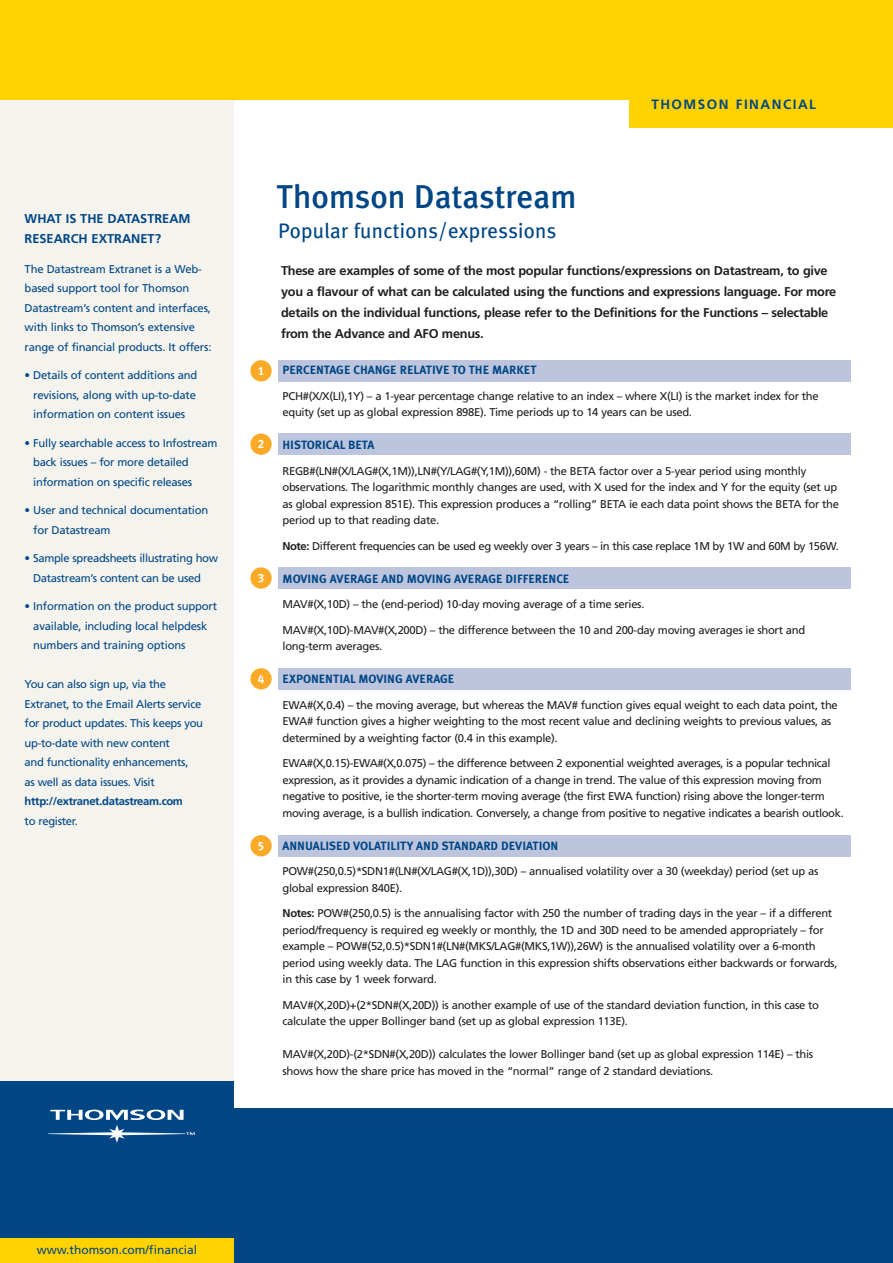
<style>
.page{position:relative;width:893px;height:1263px;background:#fff}
.page>*{position:absolute;margin:0;border:0;box-sizing:border-box;transform-origin:0 0}
.t1{font:500 33px "Meta Plus";color:#004685}
.t2{font:21px "Meta Plus";letter-spacing:.01em;color:#004685}
.t3{font:700 13.5px "Frutiger";letter-spacing:.11em;color:#004685}
.t4{font:700 12.75px/21px "Frutiger";letter-spacing:-.02em;color:#231f20}
.t5{font:700 12.75px/19.5px "Frutiger";color:#004685}
.t6{font:700 12px "Meta Plus";color:#004685}
.t7{font:12px "Frutiger";color:#004685}
.t8{font:12px "Meta Plus Bold Caps";color:#fff}
.t9{font:11.25px/16.5px "Frutiger";letter-spacing:-.03em;color:#231f20}
.t10{font:11.25px/19.5px "Frutiger";letter-spacing:-.015em;color:#004685}
.t11{font:700 11.25px "Frutiger";letter-spacing:-.03em;color:#004685}
.s1{font-weight:700}
</style>
<div class="page">
<div style="left:278px;top:434px;width:572px;height:21px;background:#bcc5dd"></div>
<div style="left:250px;top:434px;width:22px;height:21px;background:#fbaa28;border-radius:50%"></div>
<div style="left:278px;top:360px;width:572px;height:21px;background:#bcc5dd"></div>
<div style="left:250px;top:360px;width:22px;height:21px;background:#fbaa28;border-radius:50%"></div>
<div style="left:278px;top:567px;width:572px;height:22px;background:#bcc5dd"></div>
<div style="left:250px;top:567px;width:22px;height:22px;background:#fbaa28;border-radius:50%"></div>
<div style="left:278px;top:668px;width:572px;height:22px;background:#bcc5dd"></div>
<div style="left:250px;top:668px;width:22px;height:21px;background:#fbaa28;border-radius:50%"></div>
<div style="left:278px;top:835px;width:572px;height:21px;background:#bcc5dd"></div>
<div style="left:250px;top:835px;width:22px;height:21px;background:#fbaa28;border-radius:50%"></div>
<div style="left:0;top:94px;width:234px;height:1089px;background:#f4f3ed"></div>
<div style="left:0;top:1081px;width:234px;height:181px;background:#004685"></div>
<div style="left:0;top:1109px;width:892px;height:154px;background:#004685"></div>
<svg style="left:48px;top:1110px;width:147px;height:33px"></svg>
<div style="left:629px;top:85px;width:263px;height:42px;background:#ffd200"></div>
<div style="left:0;top:0;width:892px;height:100px;background:#ffd200"></div>
<div style="left:0;top:1238px;width:234px;height:25px;background:#ffd200"></div>
<p class="t5" style="left:25px;top:210px;width:167px">WHAT IS THE DATASTREAM<br>RESEARCH EXTRANET?</p>
<p class="t10" style="left:25px;top:260px;width:188px">The Datastream Extranet is a Web&shy;based support tool for Thomson Datastream’s content and interfaces, with links to Thomson’s extensive range of financial products. It offers:</p>
<p class="t10" style="left:33px;top:367px;width:166px;text-indent:-9px">• Details of content additions and revisions, along with up-to-date information on content issues</p>
<p class="t10" style="left:33px;top:434px;width:186px;text-indent:-9px">• Fully searchable access to Infostream back issues – for more detailed information on specific releases</p>
<p class="t10" style="left:33px;top:502px;width:177px;text-indent:-9px">• User and technical documentation for Datastream</p>
<p class="t10" style="left:33px;top:550px;width:187px;text-indent:-8px">• Sample spreadsheets illustrating how<br>Datastream’s content can be used</p>
<p class="t10" style="left:33px;top:598px;width:185px;text-indent:-9px">• Information on the product support available, including local helpdesk numbers and training options</p>
<p class="t10" style="left:25px;top:676px;width:180px">You can also sign up, via the<br>Extranet, to the Email Alerts service for product updates. This keeps you up-to-date with new content<br>and functionality enhancements,<br>as well as data issues. Visit</p>
<p class="t11" style="left:25px;top:797px;width:160px">http://extranet.datastream.com</p>
<p class="t10" style="left:25px;top:812px;width:55px">to register.</p>
<p class="t3" style="left:651px;top:99px;width:166px">THOMSON FINANCIAL</p>
<p class="t8" style="left:258px;top:364px;width:8px">1</p>
<p class="t8" style="left:258px;top:437px;width:8px">2</p>
<p class="t8" style="left:258px;top:571px;width:8px">3</p>
<p class="t8" style="left:258px;top:672px;width:8px">4</p>
<p class="t8" style="left:258px;top:839px;width:8px">5</p>
<h1 class="t1" style="left:276px;top:185px;width:301px">Thomson Datastream</h1>
<h2 class="t2" style="left:278px;top:223px;width:280px">Popular functions/expressions</h2>
<p class="t4" style="left:281px;top:261px;width:556px">These are examples of some of the most popular functions/expressions on Datastream, to give you a flavour of what can be calculated using the functions and expressions language. For more details on the individual functions, please refer to the Definitions for the Functions – selectable from the Advance and AFO menus.</p>
<p class="t6" style="left:282px;top:366px;width:255px">PERCENTAGE CHANGE RELATIVE TO THE MARKET</p>
<p class="t9" style="left:282px;top:389px;width:537px">PCH#(X/X(LI),1Y) – a 1-year percentage change relative to an index – where X(LI) is the market index for the equity (set up as global expression 898E). Time periods up to 14 years can be used.</p>
<p class="t6" style="left:282px;top:441px;width:93px">HISTORICAL BETA</p>
<p class="t9" style="left:282px;top:464px;width:558px">REGB#(LN#(X/LAG#(X,1M)),LN#(Y/LAG#(Y,1M)),60M) - the BETA factor over a 5-year period using monthly observations. The logarithmic monthly changes are used, with X used for the index and Y for the equity (set up as global expression 851E). This expression produces a “rolling” BETA ie each data point shows the BETA for the period up to that reading date.</p>
<p class="t9" style="left:282px;top:539px;width:557px"><span class="s1">Note:</span> Different frequencies can be used eg weekly over 3 years – in this case replace 1M by 1W and 60M by 156W.</p>
<p class="t6" style="left:282px;top:575px;width:288px">MOVING AVERAGE AND MOVING AVERAGE DIFFERENCE</p>
<p class="t9" style="left:282px;top:597px;width:363px">MAV#(X,10D) – the (end-period) 10-day moving average of a time series.</p>
<p class="t9" style="left:282px;top:623px;width:524px">MAV#(X,10D)-MAV#(X,200D) – the difference between the 10 and 200-day moving averages ie short and long-term averages.</p>
<p class="t6" style="left:282px;top:675px;width:173px">EXPONENTIAL MOVING AVERAGE</p>
<p class="t9" style="left:282px;top:698px;width:557px">EWA#(X,0.4) – the moving average, but whereas the MAV# function gives equal weight to each data point, the<br>EWA# function gives a higher weighting to the most recent value and declining weights to previous values, as determined by a weighting factor (0.4 in this example).</p>
<p class="t9" style="left:282px;top:756px;width:562px">EWA#(X,0.15)-EWA#(X,0.075) – the difference between 2 exponential weighted averages, is a popular technical expression, as it provides a dynamic indication of a change in trend. The value of this expression moving from negative to positive, ie the shorter-term moving average (the first EWA function) rising above the longer-term moving average, is a bullish indication. Conversely, a change from positive to negative indicates a bearish outlook.</p>
<p class="t6" style="left:282px;top:842px;width:277px">ANNUALISED VOLATILITY AND STANDARD DEVIATION</p>
<p class="t9" style="left:282px;top:864px;width:537px">POW#(250,0.5)*SDN1#(LN#(X/LAG#(X,1D)),30D) – annualised volatility over a 30 (weekday) period (set up as global expression 840E).</p>
<p class="t9" style="left:282px;top:906px;width:556px"><span class="s1">Notes:</span> POW#(250,0.5) is the annualising factor with 250 the number of trading days in the year – if a different period/frequency is required eg weekly or monthly, the 1D and 30D need to be amended appropriately – for example – POW#(52,0.5)*SDN1#(LN#(MKS/LAG#(MKS,1W)),26W) is the annualised volatility over a 6-month period using weekly data. The LAG function in this expression shifts observations either backwards or forwards, in this case by 1 week forward.</p>
<p class="t9" style="left:282px;top:998px;width:538px">MAV#(X,20D)+(2*SDN#(X,20D)) is another example of use of the standard deviation function, in this case to calculate the upper Bollinger band (set up as global expression 113E).</p>
<p class="t9" style="left:282px;top:1047px;width:532px">MAV#(X,20D)-(2*SDN#(X,20D)) calculates the lower Bollinger band (set up as global expression 114E) – this shows how the share price has moved in the “normal” range of 2 standard deviations.</p>
<p class="t7" style="left:37px;top:1245px;width:161px">www.thomson.com/financial</p>
</div>
